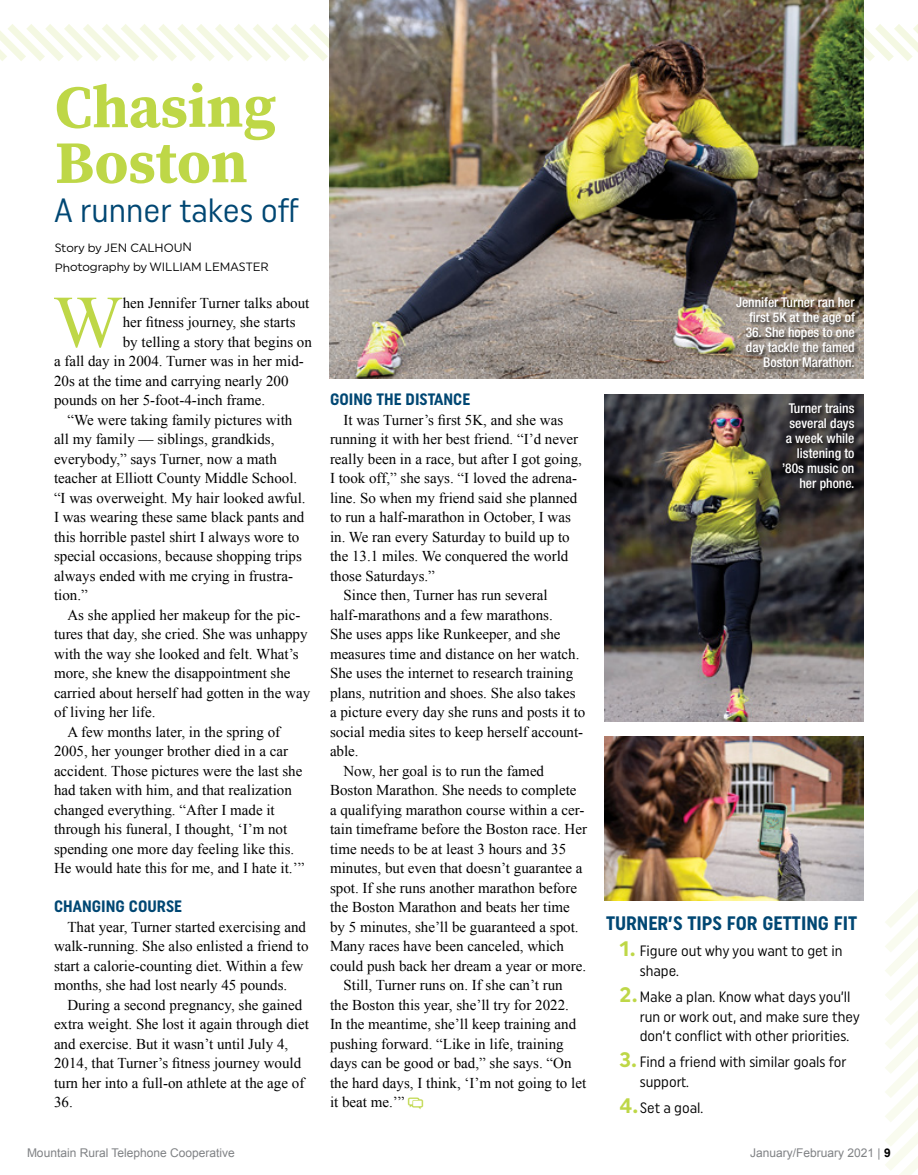
<style>
.page{position:relative;width:918px;height:1175px;background:#fff}
.page>*{position:absolute;margin:0;border:0;box-sizing:border-box;transform-origin:0 0}
.RTM_Drop_Cap{font:73.95px "Times New Roman";color:#bed747}
.RTM_Headline{font:700 60px/55.7px "Source Serif Pro";letter-spacing:-.005em;color:#bed747}
.RTM_Subhead{font:33.6px "Uniform Condensed";color:#004773}
.RTM_Subhead_in_Body{font:700 19.5px "Uniform Condensed";color:#004773}
.RTM_Subhead_in_Body-2{font:700 16.5px "Uniform Condensed";color:#004773}
.RTM_Body_Copy{font:15px/19.5px "Times New Roman";color:#000}
.RTM_Drop_Cap-2{font:15px "Times New Roman";color:#000}
.t1{font:15px/19.5px "Uniform Condensed";color:#000}
.RTM_Cutlines{font:500 condensed 13.5px/15px "Helvetica Neue LT Std";color:#fff;text-align:right}
.t2{font:12px "Arial";color:#808285}
.RTM_Byline{font:12px/19.4px "Uniform";letter-spacing:-.005em;color:#000}
.s1{font-family:"Uniform";font-weight:700;font-size:21px;color:#bed747}
.s2{font-weight:700;color:#000}
</style>
<div class="page">
<svg style="left:0;top:16px;width:918px;height:53px"></svg>
<img style="left:330px;top:0;width:534px;height:379px">
<img style="left:605px;top:395px;width:259px;height:326px">
<img style="left:605px;top:737px;width:259px;height:163px">
<div style="left:782px;top:401px;width:78px;height:95px;background:#000;opacity:.75"></div>
<svg style="left:885px;top:889px;width:33px;height:285px"></svg>
<div style="left:735px;top:296px;width:125px;height:77px;background:#000;opacity:.75"></div>
<p class="RTM_Headline" style="left:55px;top:78px;width:223px">Chasing<br>Boston</p>
<p class="RTM_Subhead" style="left:55px;top:190px;width:246px">A runner takes off</p>
<p class="RTM_Byline" style="left:55px;top:238px;width:216px">Story by JEN CALHOUN<br>Photography by WILLIAM LEMASTER</p>
<p class="RTM_Drop_Cap" style="left:53px;top:272px;width:71px">W</p>
<p class="RTM_Drop_Cap-2" style="left:123px;top:292px;width:188px">hen Jennifer Turner talks about</p>
<p class="RTM_Drop_Cap-2" style="left:123px;top:312px;width:174px">her fitness journey, she starts</p>
<p class="RTM_Drop_Cap-2" style="left:123px;top:331px;width:191px">by telling a story that begins on</p>
<p class="RTM_Drop_Cap-2" style="left:54px;top:351px;width:251px">a fall day in 2004. Turner was in her mid-</p>
<p class="RTM_Drop_Cap-2" style="left:54px;top:370px;width:236px">20s at the time and carrying nearly 200</p>
<p class="RTM_Drop_Cap-2" style="left:54px;top:390px;width:213px">pounds on her 5-foot-4-inch frame.</p>
<p class="RTM_Body_Copy" style="left:54px;top:410px;width:253px;text-indent:14px">“We were taking family pictures with all my family — siblings, grandkids, everybody,” says Turner, now a math teacher at Elliott County Middle School. “I was overweight. My hair looked awful.<br>I was wearing these same black pants and this horrible pastel shirt I always wore to special occasions, because shopping trips always ended with me crying in frustra&shy;tion.”</p>
<p class="RTM_Body_Copy" style="left:54px;top:605px;width:258px;text-indent:14px">As she applied her makeup for the pic&shy;tures that day, she cried. She was unhappy with the way she looked and felt. What’s more, she knew the disappointment she carried about herself had gotten in the way of living her life.</p>
<p class="RTM_Body_Copy" style="left:54px;top:722px;width:252px;text-indent:14px">A few months later, in the spring of 2005, her younger brother died in a car accident. Those pictures were the last she had taken with him, and that realization changed everything. “After I made it through his funeral, I thought, ‘I’m not spending one more day feeling like this.<br>He would hate this for me, and I hate it.’”</p>
<p class="RTM_Subhead_in_Body-2" style="left:54px;top:896px;width:129px">CHANGING COURSE</p>
<p class="RTM_Body_Copy" style="left:54px;top:917px;width:256px;text-indent:14px">That year, Turner started exercising and walk-running. She also enlisted a friend to start a calorie-counting diet. Within a few months, she had lost nearly 45 pounds.</p>
<p class="RTM_Body_Copy" style="left:54px;top:995px;width:256px;text-indent:14px">During a second pregnancy, she gained extra weight. She lost it again through diet and exercise. But it wasn’t until July 4, 2014, that Turner’s fitness journey would turn her into a full-on athlete at the age of 36.</p>
<p class="RTM_Subhead_in_Body-2" style="left:330px;top:389px;width:142px">GOING THE DISTANCE</p>
<p class="RTM_Body_Copy" style="left:330px;top:410px;width:254px;text-indent:14px">It was Turner’s first 5K, and she was running it with her best friend. “I’d never really been in a race, but after I got going, I took off,” she says. “I loved the adrena&shy;line. So when my friend said she planned to run a half-marathon in October, I was in. We ran every Saturday to build up to the 13.1 miles. We conquered the world those Saturdays.”</p>
<p class="RTM_Body_Copy" style="left:330px;top:585px;width:257px;text-indent:14px">Since then, Turner has run several half-marathons and a few marathons.<br>She uses apps like Runkeeper, and she measures time and distance on her watch.<br>She uses the internet to research training plans, nutrition and shoes. She also takes a picture every day she runs and posts it to social media sites to keep herself account&shy;able.</p>
<p class="RTM_Body_Copy" style="left:330px;top:761px;width:259px;text-indent:14px">Now, her goal is to run the famed Boston Marathon. She needs to complete a qualifying marathon course within a cer&shy;tain timeframe before the Boston race. Her time needs to be at least 3 hours and 35 minutes, but even that doesn’t guarantee a spot. If she runs another marathon before the Boston Marathon and beats her time by 5 minutes, she’ll be guaranteed a spot.<br>Many races have been canceled, which could push back her dream a year or more.</p>
<p class="RTM_Body_Copy" style="left:330px;top:975px;width:258px;text-indent:14px">Still, Turner runs on. If she can’t run<br>the Boston this year, she’ll try for 2022.<br>In the meantime, she’ll keep training and pushing forward. “Like in life, training days can be good or bad,” she says. “On the hard days, I think, ‘I’m not going to let it beat me.’”</p>
<p class="RTM_Cutlines" style="left:736px;top:295px;width:120px">Jennifer Turner ran her first 5K at the age of</p>
<p class="RTM_Cutlines" style="left:746px;top:325px;width:111px">36. She hopes to one day tackle the famed<br>Boston Marathon.</p>
<p class="RTM_Cutlines" style="left:782px;top:400px;width:74px">Turner trains several days a week while listening to ’80s music on her phone.</p>
<p class="RTM_Subhead_in_Body" style="left:606px;top:911px;width:253px">TURNER’S TIPS FOR GETTING FIT</p>
<p class="t1" style="left:640px;top:941px;width:204px;text-indent:-20px"><span class="s1">1.</span> Figure out why you want to get in shape.</p>
<p class="t1" style="left:640px;top:986px;width:221px;text-indent:-20px"><span class="s1">2.</span>Make a plan. Know what days you’ll run or work out, and make sure they don’t conflict with other priorities.</p>
<p class="t1" style="left:640px;top:1052px;width:208px;text-indent:-20px"><span class="s1">3.</span> Find a friend with similar goals for support.</p>
<p class="t1" style="left:620px;top:1097px;width:85px"><span class="s1">4.</span>Set a goal.</p>
<p class="t2" style="left:27px;top:1144px;width:209px">Mountain Rural Telephone Cooperative</p>
<p class="t2" style="left:750px;top:1144px;width:142px">January/February 2021 | <span class="s2">9</span></p>
</div>
